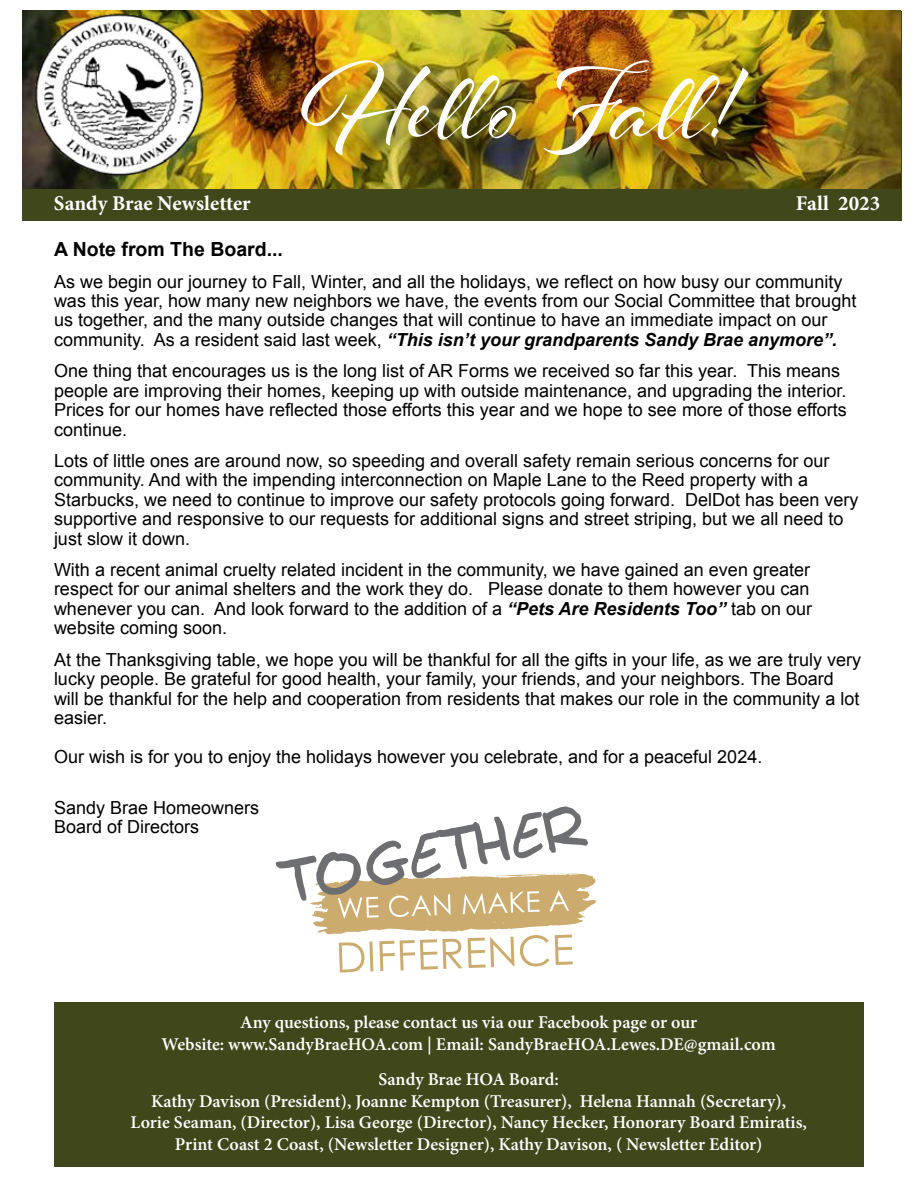
<style>
.page{position:relative;width:918px;height:1188px;background:#fff}
.page>*{position:absolute;margin:0;border:0;box-sizing:border-box;transform-origin:0 0}
.t1{font:117px "Al Fresco";color:#fff}
.t2{font:700 21px "Minion Pro";color:#fff}
.t3{font:700 19.5px "Arial";color:#000}
.t4{font:18px/19.4px "Arial";color:#000}
.t5{font:600 18px/21.6px "Minion Pro";color:#fff;text-align:center}
.s1{font-weight:700;font-style:italic}
</style>
<div class="page">
<div style="left:23px;top:11px;width:879px;height:209px;background:#40471a"></div>
<img style="left:23px;top:11px;width:877px;height:178px">
<img style="left:29px;top:10px;width:178px;height:166px">
<div style="left:54px;top:1002px;width:810px;height:164px;background:#40471a"></div>
<div style="left:311px;top:70px;width:472px;height:121px;background:#000;opacity:.75"></div>
<svg style="left:276px;top:807px;width:321px;height:166px"></svg>
<h1 class="t1" style="left:301px;top:28px;width:435px">Hello Fall!</h1>
<p class="t2" style="left:54px;top:188px;width:198px">Sandy Brae Newsletter</p>
<p class="t2" style="left:796px;top:188px;width:86px">Fall 2023</p>
<p class="t3" style="left:54px;top:236px;width:230px">A Note from The Board...</p>
<p class="t4" style="left:54px;top:272px;width:804px">As we begin our journey to Fall, Winter, and all the holidays, we reflect on how busy our community was this year, how many new neighbors we have, the events from our Social Committee that brought us together, and the many outside changes that will continue to have an immediate impact on our community. As a resident said last week, <span class="s1">“This isn’t your grandparents Sandy Brae anymore”.</span></p>
<p class="t4" style="left:54px;top:361px;width:794px">One thing that encourages us is the long list of AR Forms we received so far this year. This means people are improving their homes, keeping up with outside maintenance, and upgrading the interior.<br>Prices for our homes have reflected those efforts this year and we hope to see more of those efforts continue.</p>
<p class="t4" style="left:54px;top:451px;width:806px">Lots of little ones are around now, so speeding and overall safety remain serious concerns for our community. And with the impending interconnection on Maple Lane to the Reed property with a Starbucks, we need to continue to improve our safety protocols going forward. DelDot has been very supportive and responsive to our requests for additional signs and street striping, but we all need to just slow it down.</p>
<p class="t4" style="left:54px;top:560px;width:760px">With a recent animal cruelty related incident in the community, we have gained an even greater respect for our animal shelters and the work they do. Please donate to them however you can whenever you can. And look forward to the addition of a <span class="s1">“Pets Are Residents Too”</span> tab on our website coming soon.</p>
<p class="t4" style="left:54px;top:650px;width:809px">At the Thanksgiving table, we hope you will be thankful for all the gifts in your life, as we are truly very lucky people. Be grateful for good health, your family, your friends, and your neighbors. The Board will be thankful for the help and cooperation from residents that makes our role in the community a lot easier.</p>
<p class="t4" style="left:54px;top:747px;width:710px">Our wish is for you to enjoy the holidays however you celebrate, and for a peaceful 2024.</p>
<p class="t4" style="left:54px;top:798px;width:207px">Sandy Brae Homeowners<br>Board of Directors</p>
<p class="t5" style="left:162px;top:1012px;width:616px">Any questions, please contact us via our Facebook page or our<br>Website: www.SandyBraeHOA.com | Email: SandyBraeHOA.Lewes.DE@gmail.com</p>
<p class="t5" style="left:131px;top:1068px;width:678px">Sandy Brae HOA Board:<br>Kathy Davison (President), Joanne Kempton (Treasurer), Helena Hannah (Secretary), Lorie Seaman, (Director), Lisa George (Director), Nancy Hecker, Honorary Board Emiratis, Print Coast 2 Coast, (Newsletter Designer), Kathy Davison, ( Newsletter Editor)</p>
</div>
